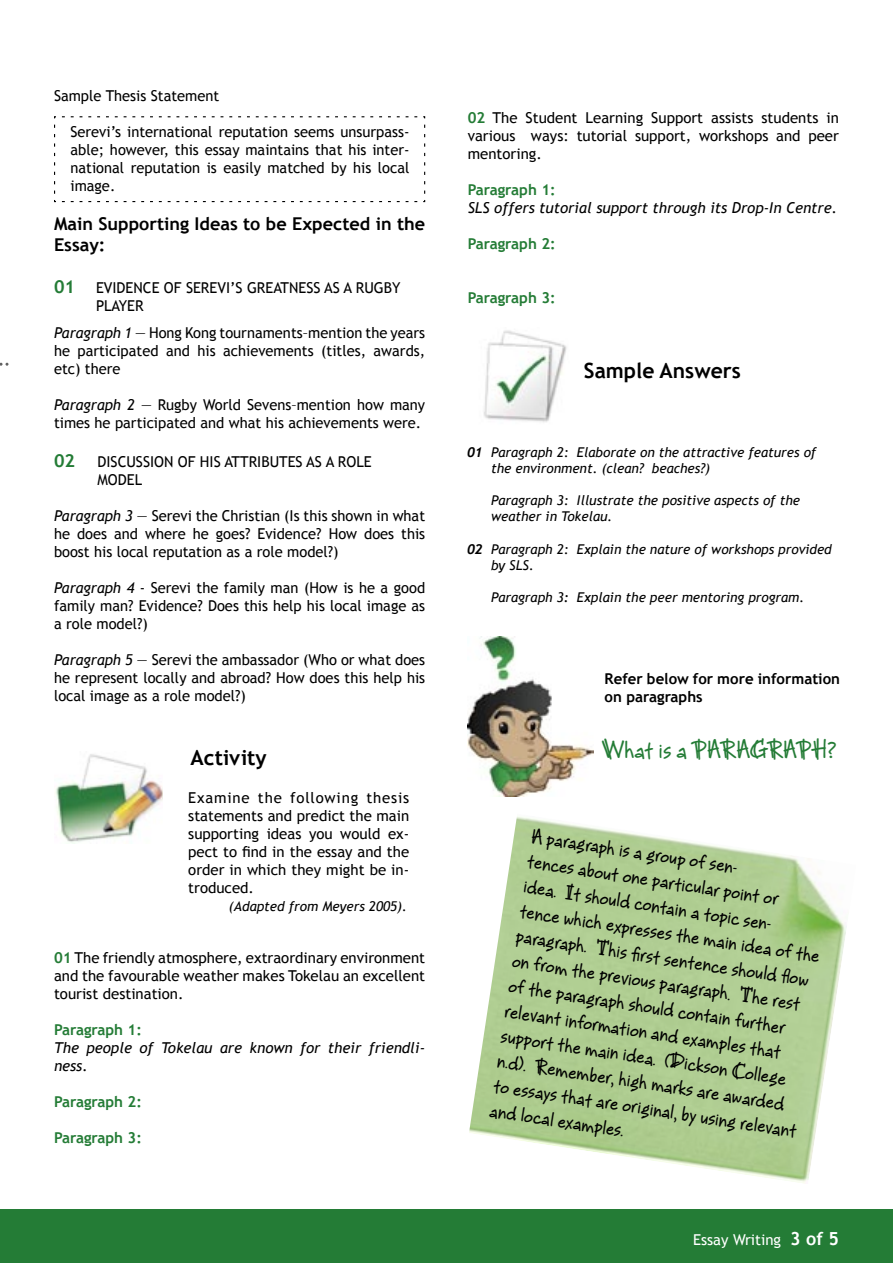
<style>
.page{position:relative;width:893px;height:1263px;background:#fff}
.page>*{position:absolute;margin:0;border:0;box-sizing:border-box;transform-origin:0 0}
.t1{font:700 25.5px "Bruno JB Std";color:#247c36;scale:.88 1}
.t2{font:700 21px/25.2px "Bruno JB Std";color:#000;scale:.88 1}
.t3{font:700 21px "Trebuchet MS";color:#000}
.t4{font:700 17.7px/21px "Trebuchet MS";color:#000}
.t5{font:700 17.7px "Trebuchet MS";color:#247c36}
.t6{font:15px/18px "Trebuchet MS";color:#000;text-align:justify}
.t7{font:italic 15px/18px "Trebuchet MS";color:#000}
.t8{font:700 15px "Trebuchet MS";color:#247c36}
.t9{font:700 15px/18px "Trebuchet MS";color:#000}
.t10{font:15px "Trebuchet MS";color:#fff}
.t11{font:italic 13.5px/16.2px "Trebuchet MS";color:#000}
.s1{font-weight:700;font-size:17.7px;color:#247c36}
.s2{font-style:italic}
.s3{font-weight:700;color:#247c36}
.s4{font-family:"Trebuchet";font-weight:700}
.s5{font-weight:700;font-size:18px}
</style>
<div class="page">
<div style="left:0;top:1209px;width:893px;height:54px;background:#247c36"></div>
<img style="left:469px;top:816px;width:378px;height:367px">
<img style="left:483px;top:330px;width:84px;height:92px">
<img style="left:468px;top:637px;width:126px;height:159px">
<svg style="left:0;top:363px;width:9px;height:3px"></svg>
<img style="left:55px;top:754px;width:108px;height:89px">
<svg style="left:54px;top:116px;width:371px;height:86px"></svg>
<p class="t6" style="left:54px;top:87px;width:167px">Sample Thesis Statement</p>
<p class="t6" style="left:70px;top:123px;width:340px">Serevi’s international reputation seems unsurpass&shy;able; however, this essay maintains that his inter&shy;national reputation is easily matched by his local image.</p>
<p class="t4" style="left:54px;top:213px;width:373px">Main Supporting Ideas to be Expected in the<br>Essay:</p>
<p class="t6" style="left:96px;top:279px;width:306px;text-indent:-42px"><span class="s1">01</span> EVIDENCE OF SEREVI’S GREATNESS AS A RUGBY<br>PLAYER</p>
<p class="t6" style="left:54px;top:323px;width:373px"><span class="s2">Paragraph 1</span> — Hong Kong tournaments–mention the years he participated and his achievements (titles, awards, etc) there</p>
<p class="t6" style="left:54px;top:395px;width:373px"><span class="s2">Paragraph 2</span> — Rugby World Sevens–mention how many times he participated and what his achievements were.</p>
<p class="t5" style="left:54px;top:449px;width:23px">02</p>
<p class="t6" style="left:97px;top:452px;width:276px">DISCUSSION OF HIS ATTRIBUTES AS A ROLE<br>MODEL</p>
<p class="t6" style="left:54px;top:506px;width:373px"><span class="s2">Paragraph 3</span> — Serevi the Christian (Is this shown in what he does and where he goes? Evidence? How does this boost his local reputation as a role model?)</p>
<p class="t6" style="left:54px;top:578px;width:373px"><span class="s2">Paragraph 4</span> - Serevi the family man (How is he a good family man? Evidence? Does this help his local image as a role model?)</p>
<p class="t6" style="left:54px;top:650px;width:373px"><span class="s2">Paragraph 5</span> — Serevi the ambassador (Who or what does he represent locally and abroad? How does this help his local image as a role model?)</p>
<h2 class="t3" style="left:191px;top:744px;width:78px">Activity</h2>
<p class="t6" style="left:188px;top:789px;width:223px">Examine the following thesis state ments and predict the main supporting ideas you would ex&shy;pect to find in the essay and the order in which they might be in&shy;troduced.</p>
<p class="t11" style="left:229px;top:898px;width:180px">(Adapted from Meyers 2005).</p>
<p class="t6" style="left:54px;top:949px;width:373px"><span class="s3">01</span> The friendly atmosphere, extraordinary environment and the favourable weather makes Tokelau an excellent tourist destination.</p>
<p class="t8" style="left:54px;top:1020px;width:89px">Paragraph 1:</p>
<p class="t7" style="left:54px;top:1038px;width:373px">The people of Tokelau are known for their friendli&shy;ness.</p>
<p class="t8" style="left:54px;top:1092px;width:89px">Paragraph 2:</p>
<p class="t8" style="left:54px;top:1128px;width:89px">Paragraph 3:</p>
<p class="t6" style="left:468px;top:109px;width:373px"><span class="s3">02</span> The Student Learning Support assists students in various ways: tutorial support, workshops and peer mentoring.</p>
<p class="t8" style="left:468px;top:180px;width:89px">Paragraph 1:</p>
<p class="t7" style="left:468px;top:198px;width:371px">SLS offers tutorial support through its Drop-In Centre.</p>
<p class="t8" style="left:468px;top:234px;width:89px">Paragraph 2:</p>
<p class="t8" style="left:468px;top:288px;width:89px">Paragraph 3:</p>
<h2 class="t3" style="left:584px;top:358px;width:158px">Sample Answers</h2>
<p class="t11" style="left:491px;top:444px;width:327px;text-indent:-24px"><span class="s4">01</span> Paragraph 2: Elaborate on the attractive features of the environment. (clean? beaches?)</p>
<p class="t11" style="left:491px;top:492px;width:311px">Paragraph 3: Illustrate the positive aspects of the weather in Tokelau.</p>
<p class="t11" style="left:491px;top:541px;width:342px;text-indent:-24px"><span class="s4">02</span> Paragraph 2: Explain the nature of workshops provided by SLS.</p>
<p class="t11" style="left:491px;top:590px;width:315px">Paragraph 3<span class="s4">:</span> Explain the peer mentoring program.</p>
<p class="t9" style="left:605px;top:670px;width:237px">Refer below for more information on paragraphs</p>
<h1 class="t1" style="left:602px;top:733px;width:268px">What is a PARAGRAPH?</h1>
<p class="t2" style="left:533px;top:822px;width:352px;rotate:9deg">A paragraph is a group of sen-<br>tences about one particular point or<br>idea. It should contain a topic sen&shy;tence which expresses the main idea of the paragraph. This fi rst sentence should fl ow on from the previous paragraph. The rest of the paragraph should contain further relevant information and examples that support the main idea. (Dickson College n.d). Remember, high marks are awarded to essays that are original, by using relevant and local examples.</p>
<p class="t10" style="left:693px;top:1231px;width:147px">Essay Writing <span class="s5">3 of 5</span></p>
</div>
